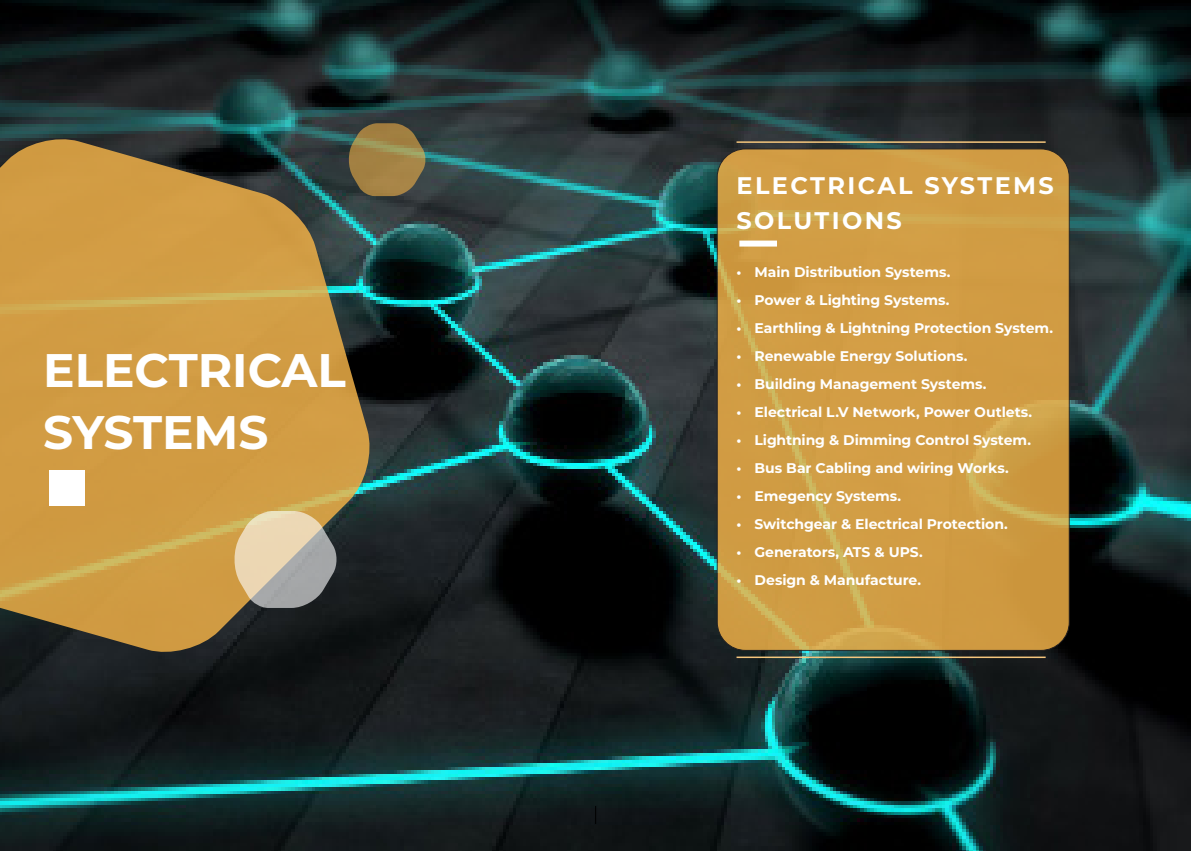
<style>
.page{position:relative;width:1191px;height:851px;background:#fff}
.page>*{position:absolute;margin:0;border:0;box-sizing:border-box;transform-origin:0 0}
.t1{font:700 47px "Montserrat";color:#fff}
.t2{font:700 24px "Montserrat";letter-spacing:.1em;color:#fff}
.t3{font:700 14px "Montserrat";letter-spacing:-.01em;color:#fff}
</style>
<div class="page">
<img style="left:0;top:0;width:1191px;height:850px">
<svg style="left:0;top:135px;width:374px;height:521px;background:#aa8540"></svg>
<svg style="left:348px;top:123px;width:78px;height:73px;background:#8a7545"></svg>
<svg style="left:233px;top:511px;width:104px;height:97px;background:#bcaf95"></svg>
<div style="left:49px;top:470px;width:35px;height:36px;background:#fff"></div>
<div style="left:717px;top:149px;width:352px;height:501px;background:#d19c44;border-radius:28px"></div>
<div style="left:739px;top:240px;width:38px;height:6px;background:#fff"></div>
<hr style="left:736px;top:141px;width:309px;height:2px;background:#f5c67d">
<hr style="left:736px;top:656px;width:309px;height:2px;background:#f5c67d">
<svg style="left:595px;top:805px;width:1px;height:18px"></svg>
<p class="t1" style="left:43px;top:337px;width:304px">ELECTRICAL</p>
<p class="t1" style="left:43px;top:399px;width:227px">SYSTEMS</p>
<p class="t2" style="left:736px;top:168px;width:319px">ELECTRICAL SYSTEMS</p>
<p class="t2" style="left:736px;top:203px;width:167px">SOLUTIONS</p>
<p class="t3" style="left:736px;top:262px;width:215px">• Main Distribution Systems.</p>
<p class="t3" style="left:736px;top:290px;width:214px">• Power &amp; Lighting Systems.</p>
<p class="t3" style="left:736px;top:318px;width:318px">• Earthling &amp; Lightning Protection System.</p>
<p class="t3" style="left:736px;top:346px;width:232px">• Renewable Energy Solutions.</p>
<p class="t3" style="left:736px;top:374px;width:251px">• Building Management Systems.</p>
<p class="t3" style="left:736px;top:402px;width:297px">• Electrical L.V Network, Power Outlets.</p>
<p class="t3" style="left:736px;top:430px;width:296px">• Lightning &amp; Dimming Control System.</p>
<p class="t3" style="left:736px;top:458px;width:274px">• Bus Bar Cabling and wiring Works.</p>
<p class="t3" style="left:736px;top:486px;width:166px">• Emegency Systems.</p>
<p class="t3" style="left:736px;top:514px;width:273px">• Switchgear &amp; Electrical Protection.</p>
<p class="t3" style="left:736px;top:542px;width:188px">• Generators, ATS &amp; UPS.</p>
<p class="t3" style="left:736px;top:570px;width:186px">• Design &amp; Manufacture.</p>
</div>
